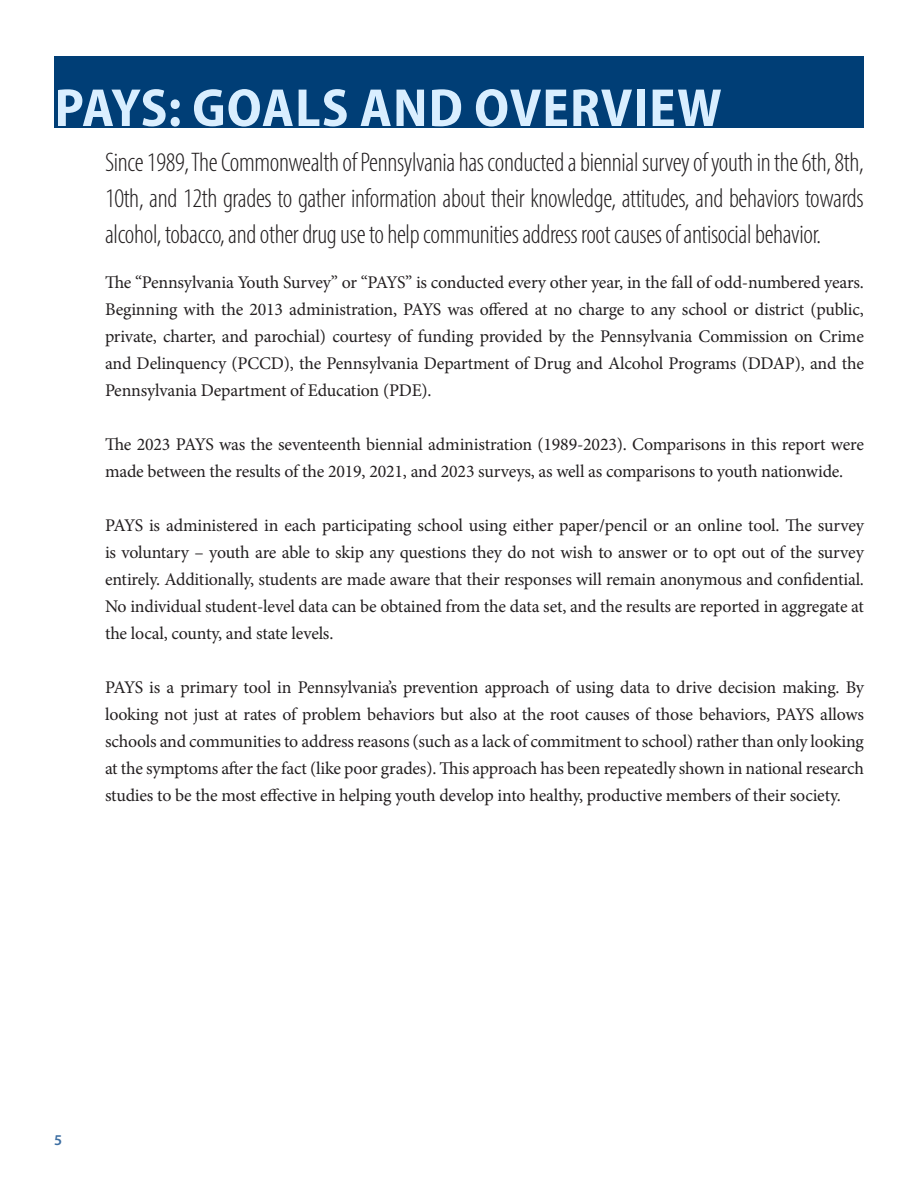
<style>
.page{position:relative;width:918px;height:1188px;background:#fff}
.page>*{position:absolute;margin:0;border:0;box-sizing:border-box;transform-origin:0 0}
.t1{font:700 semi-condensed 54px "Myriad Pro";letter-spacing:.02em;color:#d9eeff}
.t2{font:300 condensed 27px/36px "Myriad Pro";letter-spacing:-.015em;color:#231f20;text-align:justify}
.t3{font:17.85px/27px "Minion Pro";letter-spacing:-.01em;color:#231f20;text-align:justify}
.t4{font:600 15px "Myriad Pro";color:#3d6ea2}
</style>
<div class="page">
<div style="left:54px;top:56px;width:810px;height:72px;background:#003e76"></div>
<h1 class="t1" style="left:55px;top:73px;width:669px">PAYS: GOALS AND OVERVIEW</h1>
<p class="t2" style="left:105px;top:144px;width:760px">Since 1989, The Commonwealth of Pennsylvania has conducted a biennial survey of youth in the 6th, 8th, 10th, and 12th grades to gather information about their knowledge, attitudes, and behaviors towards alcohol, tobacco, and other drug use to help communities address root causes of antisocial behavior.</p>
<p class="t3" style="left:105px;top:269px;width:760px">The “Pennsylvania Youth Survey” or “PAYS” is conducted every other year, in the fall of odd-numbered years.<br>Beginning with the 2013 administration, PAYS was offered at no charge to any school or district (public, private, charter, and parochial) courtesy of funding provided by the Pennsylvania Commission on Crime and Delinquency (PCCD), the Pennsylvania Department of Drug and Alcohol Programs (DDAP), and the Pennsylvania Department of Education (PDE).</p>
<p class="t3" style="left:105px;top:431px;width:761px">The 2023 PAYS was the seventeenth biennial administration (1989-2023). Comparisons in this report were made between the results of the 2019, 2021, and 2023 surveys, as well as comparisons to youth nationwide.</p>
<p class="t3" style="left:105px;top:512px;width:761px">PAYS is administered in each participating school using either paper/pencil or an online tool. The survey is voluntary – youth are able to skip any questions they do not wish to answer or to opt out of the survey entirely. Additionally, students are made aware that their responses will remain anonymous and confidential.<br>No individual student-level data can be obtained from the data set, and the results are reported in aggregate at the local, county, and state levels.</p>
<p class="t3" style="left:105px;top:674px;width:761px">PAYS is a primary tool in Pennsylvania’s prevention approach of using data to drive decision making. By looking not just at rates of problem behaviors but also at the root causes of those behaviors, PAYS allows schools and communities to address reasons (such as a lack of commitment to school) rather than only looking at the symptoms after the fact (like poor grades). This approach has been repeatedly shown in national research studies to be the most effective in helping youth develop into healthy, productive members of their society.</p>
<p class="t4" style="left:54px;top:1131px;width:10px">5</p>
</div>
